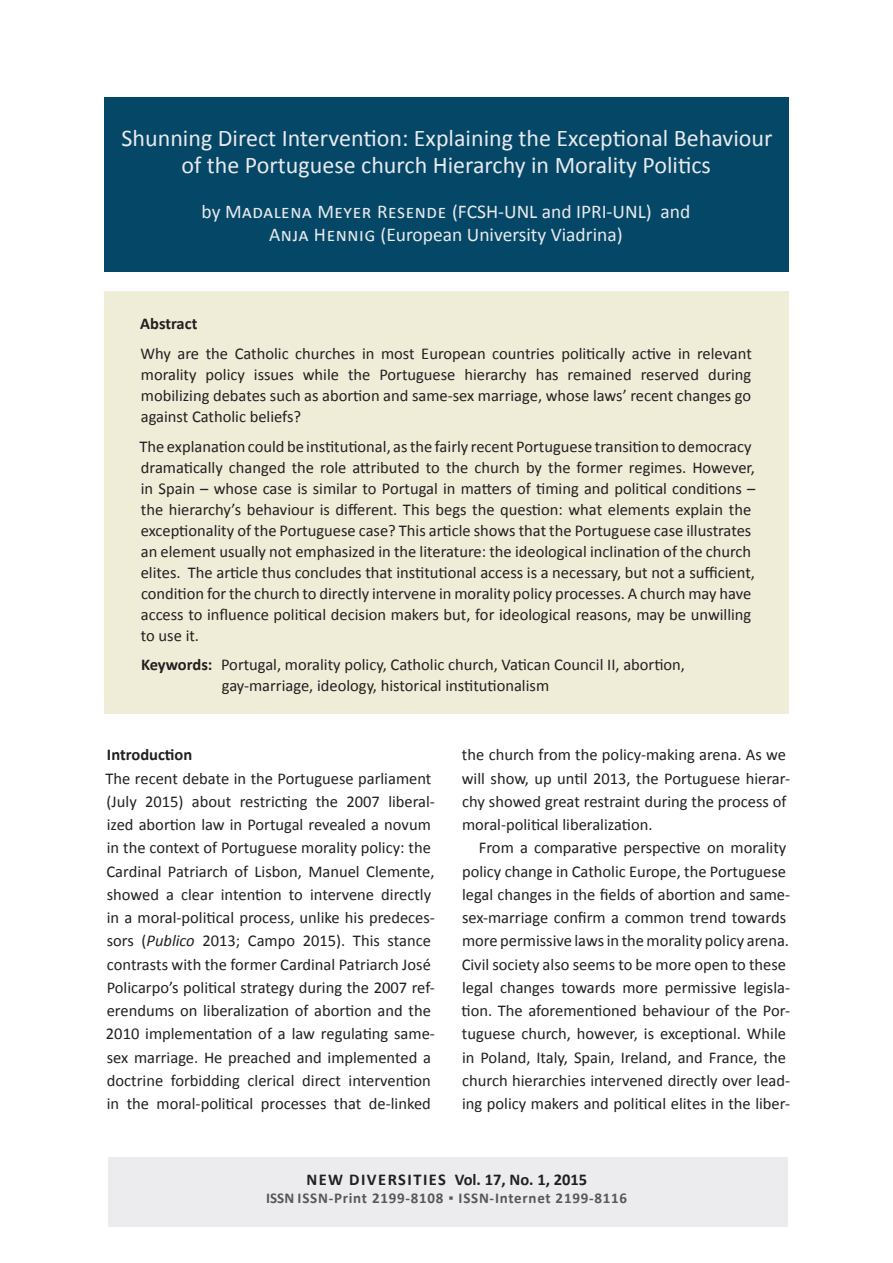
<style>
.page{position:relative;width:893px;height:1263px;background:#fff}
.page>*{position:absolute;margin:0;border:0;box-sizing:border-box;transform-origin:0 0}
.t1{font:24px/27px "Calibri";color:#e8eaed;text-align:center}
.t2{font:19.5px/22.5px "Calibri";letter-spacing:.015em;color:#e8eaed;text-align:center}
.t3{font:16.5px/23.2px "Calibri";color:#231f20}
.t4{font:700 16.5px "Calibri";letter-spacing:.09em;color:#231f20}
.t5{font:700 16.5px "Calibri";color:#231f20}
.t6{font:700 15px "Calibri";letter-spacing:.05em;color:#57585a}
.s1{font-weight:700}
.s2{font-style:italic}
</style>
<div class="page">
<div style="left:108px;top:1157px;width:680px;height:70px;background:#ececee"></div>
<div style="left:104px;top:98px;width:685px;height:174px;background:#054766"></div>
<div style="left:104px;top:291px;width:685px;height:423px;background:#efedd8"></div>
<h1 class="t1" style="left:122px;top:125px;width:652px">Shunning Direct Intervention: Explaining the Exceptional Behaviour of the Portuguese church Hierarchy in Morality Politics</h1>
<p class="t2" style="left:202px;top:201px;width:490px">by Madalena Meyer Resende (FCSH-UNL and IPRI-UNL) and<br>Anja Hennig (European University Viadrina)</p>
<p class="t5" style="left:140px;top:313px;width:59px">Abstract</p>
<p class="t3" style="left:140px;top:343px;width:613px;line-height:21px;text-align:justify">Why are the Catholic churches in most European countries politically active in relevant morality policy issues while the Portuguese hierarchy has remained reserved during mobilizing debates such as abortion and same-sex marriage, whose laws’ recent changes go against Catholic beliefs?</p>
<p class="t3" style="left:140px;top:436px;width:617px;line-height:21px">The explanation could be institutional, as the fairly recent Portuguese transition to democracy dramatically changed the role attributed to the church by the former regimes. However, in Spain – whose case is similar to Portugal in matters of timing and political conditions – the hierarchy’s behaviour is different. This begs the question: what elements explain the exceptionality of the Portuguese case? This article shows that the Portuguese case illustrates an element usually not emphasized in the literature: the ideological inclination of the church elites. The article thus concludes that institutional access is a necessary, but not a sufficient, condition for the church to directly intervene in morality policy processes. A church may have access to influence political decision makers but, for ideological reasons, may be unwilling to use it.</p>
<p class="t3" style="left:222px;top:654px;width:465px;line-height:21px;text-indent:-81px"><span class="s1">Keywords:</span> Portugal, morality policy, Catholic church, Vatican Council II, abortion, gay-marriage, ideology, historical institutionalism</p>
<p class="t5" style="left:107px;top:744px;width:87px">Introduction</p>
<p class="t3" style="left:106px;top:767px;width:331px">The recent debate in the Portuguese parliament (July 2015) about restricting the 2007 liberal&shy;ized abortion law in Portugal revealed a novum in the context of Portuguese morality policy: the Cardinal Patriarch of Lisbon, Manuel Clemente, showed a clear intention to intervene directly in a moral-political process, unlike his predeces&shy;sors (<span class="s2">Publico</span> 2013; Campo 2015). This stance contrasts with the former Cardinal Patriarch José Policarpo’s political strategy during the 2007 ref&shy;erendums on liberalization of abortion and the 2010 implementation of a law regulating same&shy;sex marriage. He preached and implemented a doctrine forbidding clerical direct intervention in the moral-political processes that de-linked</p>
<p class="t3" style="left:462px;top:743px;width:330px">the church from the policy-making arena. As we will show, up until 2013, the Portuguese hierar&shy;chy showed great restraint during the process of moral-political liberalization.</p>
<p class="t3" style="left:462px;top:836px;width:330px;text-indent:17px">From a comparative perspective on morality policy change in Catholic Europe, the Portuguese legal changes in the fields of abortion and same&shy;sex-marriage confirm a common trend towards more permissive laws in the morality policy arena.<br>Civil society also seems to be more open to these legal changes towards more permissive legisla&shy;tion. The aforementioned behaviour of the Por&shy;tuguese church, however, is exceptional. While in Poland, Italy, Spain, Ireland, and France, the church hierarchies intervened directly over lead&shy;ing policy makers and political elites in the liber-</p>
<p class="t4" style="left:306px;top:1169px;width:282px">New Diversities Vol. 17, No. 1, 2015</p>
<p class="t6" style="left:266px;top:1188px;width:362px">ISSN ISSN-Print 2199-8108 ▪ ISSN-Internet 2199-8116</p>
</div>
